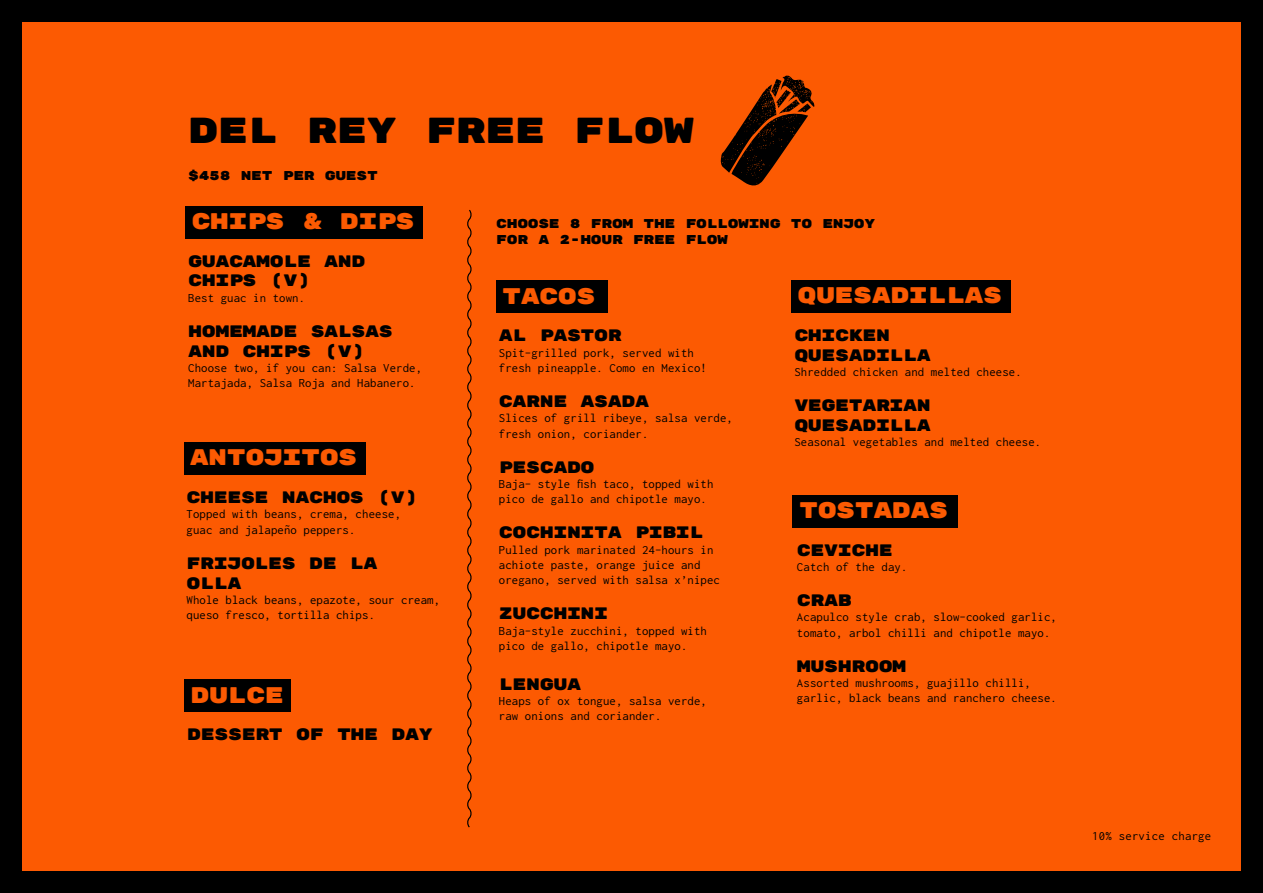
<style>
.page{position:relative;width:1263px;height:893px;background:#fc5a02}
.page>*{position:absolute;margin:0;border:0;box-sizing:border-box;transform-origin:0 0}
.t1{font:36px "Rubik Mono One";letter-spacing:-.025em;color:#000}
.t2{font:22.5px "Rubik Mono One";letter-spacing:-.025em;color:#fc5a02}
.t3{font:16.5px/19.8px "Rubik Mono One";letter-spacing:-.025em;color:#000}
.t4{font:12.75px/15.3px "Inconsolata";letter-spacing:.01em;color:#000}
.t5{font:12.75px/15.3px "Rubik Mono One";letter-spacing:-.025em;color:#000}
</style>
<div class="page">
<div style="left:0;top:0;width:1263px;height:21px;background:#000"></div>
<div style="left:0;top:872px;width:1263px;height:21px;background:#000"></div>
<div style="left:1242px;top:0;width:21px;height:893px;background:#000"></div>
<div style="left:0;top:0;width:21px;height:893px;background:#000"></div>
<div style="left:185px;top:206px;width:238px;height:32px;background:#000"></div>
<div style="left:792px;top:495px;width:165px;height:32px;background:#000"></div>
<div style="left:496px;top:281px;width:112px;height:32px;background:#000"></div>
<div style="left:792px;top:280px;width:219px;height:33px;background:#000"></div>
<div style="left:185px;top:679px;width:106px;height:33px;background:#000"></div>
<div style="left:184px;top:442px;width:182px;height:33px;background:#000"></div>
<svg style="left:720px;top:75px;width:95px;height:111px"></svg>
<svg style="left:467px;top:209px;width:5px;height:619px"></svg>
<h1 class="t1" style="left:188px;top:114px;width:507px">DEL REY FREE FLOW</h1>
<p class="t5" style="left:188px;top:168px;width:191px">$458 NET PER GUEST</p>
<h2 class="t2" style="left:191px;top:211px;width:225px">CHIPS &amp; DIPS</h2>
<p class="t3" style="left:188px;top:251px;width:179px">GUACAMOLE AND<br>CHIPS (V)</p>
<p class="t4" style="left:188px;top:291px;width:118px">Best guac in town.</p>
<p class="t3" style="left:188px;top:322px;width:206px">HOMEMADE SALSAS<br>AND CHIPS (V)</p>
<p class="t4" style="left:188px;top:361px;width:235px">Choose two, if you can: Salsa Verde,<br>Martajada, Salsa Roja and Habanero.</p>
<h2 class="t2" style="left:190px;top:447px;width:169px">ANTOJITOS</h2>
<p class="t3" style="left:187px;top:488px;width:233px">CHEESE NACHOS (V)</p>
<p class="t4" style="left:187px;top:506px;width:216px">Topped with beans, crema, cheese, guac and jalapeño peppers.</p>
<p class="t3" style="left:187px;top:553px;width:192px">FRIJOLES DE LA<br>OLLA</p>
<p class="t4" style="left:187px;top:592px;width:255px">Whole black beans, epazote, sour cream, queso fresco, tortilla chips.</p>
<h2 class="t2" style="left:190px;top:685px;width:95px">DULCE</h2>
<p class="t3" style="left:187px;top:725px;width:247px">DESSERT OF THE DAY</p>
<p class="t5" style="left:496px;top:217px;width:380px">CHOOSE 8 FROM THE FOLLOWING TO ENJOY<br>FOR A 2-HOUR FREE FLOW</p>
<h2 class="t2" style="left:502px;top:286px;width:95px">TACOS</h2>
<h2 class="t2" style="left:797px;top:285px;width:206px">QUESADILLAS</h2>
<p class="t3" style="left:499px;top:326px;width:124px">AL PASTOR</p>
<p class="t4" style="left:499px;top:345px;width:209px">Spit-grilled pork, served with fresh pineapple. Como en Mexico!</p>
<p class="t3" style="left:499px;top:392px;width:152px">CARNE ASADA</p>
<p class="t4" style="left:499px;top:411px;width:235px">Slices of grill ribeye, salsa verde, fresh onion, coriander.</p>
<p class="t3" style="left:499px;top:458px;width:97px">PESCADO</p>
<p class="t4" style="left:499px;top:476px;width:216px">Baja- style fish taco, topped with pico de gallo and chipotle mayo.</p>
<p class="t3" style="left:499px;top:523px;width:206px">COCHINITA PIBIL</p>
<p class="t4" style="left:499px;top:542px;width:222px">Pulled pork marinated 24-hours in achiote paste, orange juice and oregano, served with salsa x’nipec</p>
<p class="t3" style="left:499px;top:604px;width:111px">ZUCCHINI</p>
<p class="t4" style="left:499px;top:623px;width:209px">Baja-style zucchini, topped with pico de gallo, chipotle mayo.</p>
<p class="t3" style="left:499px;top:674px;width:84px">LENGUA</p>
<p class="t4" style="left:499px;top:693px;width:209px">Heaps of ox tongue, salsa verde, raw onions and coriander.</p>
<p class="t3" style="left:794px;top:326px;width:138px">CHICKEN<br>QUESADILLA</p>
<p class="t4" style="left:794px;top:365px;width:229px">Shredded chicken and melted cheese.</p>
<p class="t3" style="left:794px;top:396px;width:138px">VEGETARIAN<br>QUESADILLA</p>
<p class="t4" style="left:794px;top:436px;width:248px">Seasonal vegetables and melted cheese.</p>
<h2 class="t2" style="left:799px;top:500px;width:151px">TOSTADAS</h2>
<p class="t3" style="left:797px;top:540px;width:97px">CEVICHE</p>
<p class="t4" style="left:797px;top:560px;width:112px">Catch of the day.</p>
<p class="t3" style="left:797px;top:591px;width:56px">CRAB</p>
<p class="t4" style="left:797px;top:609px;width:261px">Acapulco style crab, slow-cooked garlic, tomato, arbol chilli and chipotle mayo.</p>
<p class="t3" style="left:797px;top:657px;width:111px">MUSHROOM</p>
<p class="t4" style="left:797px;top:676px;width:261px">Assorted mushrooms, guajillo chilli, garlic, black beans and ranchero cheese.</p>
<p class="t4" style="left:1092px;top:829px;width:121px">10% service charge</p>
</div>
